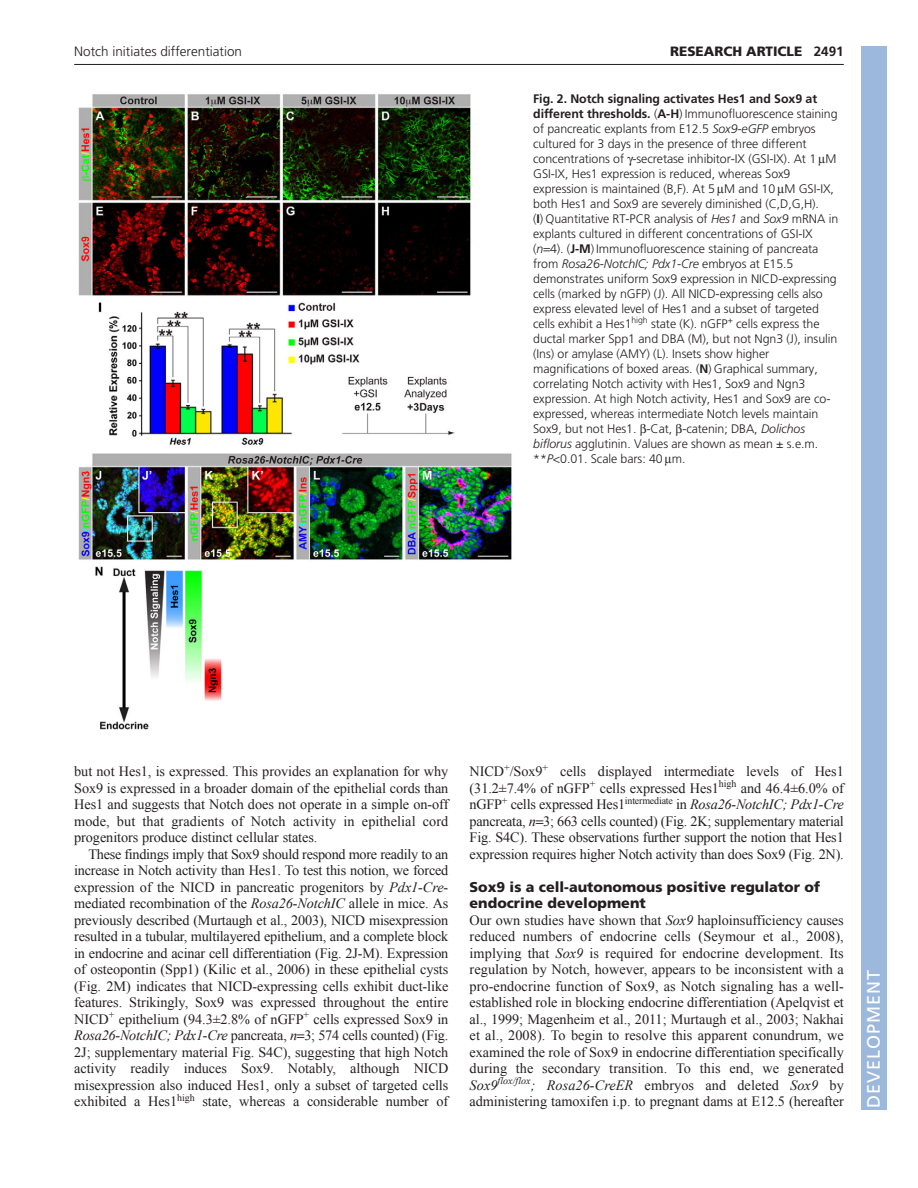
<style>
.page{position:relative;width:918px;height:1188px;background:#fff}
.page>*{position:absolute;margin:0;border:0;box-sizing:border-box;transform-origin:0 0}
.t1{font:18px "Frutiger LT Std";letter-spacing:.055em;color:#fff}
.t2{font:14.25px/16.5px "Times New Roman";letter-spacing:-.005em;color:#231f20;text-align:justify}
.t3{font:900 14.25px/16.5px "Frutiger LT Std";color:#231f20}
.t4{font:300 13.5px "Frutiger LT Std";color:#231f20}
.t5{font:900 13.5px "Frutiger LT Std";color:#231f20}
.t6{font:300 12.3px/15px "Frutiger LT Std";letter-spacing:-.005em;color:#231f20}
.s1{font-weight:700}
.s2{font-style:italic}
</style>
<div class="page">
<hr style="left:74px;top:64px;width:770px;height:1px;background:#231f20">
<img style="left:78px;top:94px;width:434px;height:636px">
<div style="left:861px;top:46px;width:25px;height:1064px;background:#9cb9db"></div>
<p class="t4" style="left:74px;top:46px;width:169px">Notch initiates differentiation</p>
<p class="t5" style="left:670px;top:46px;width:175px">RESEARCH ARTICLE <span class="s1">2491</span></p>
<p class="t6" style="left:533px;top:92px;width:307px"><span class="s1">Fig. 2. Notch signaling activates Hes1 and Sox9 at different thresholds.</span> (<span class="s1">A-H</span>) Immunofluorescence staining of pancreatic explants from E12.5 <span class="s2">Sox9-eGFP</span> embryos cultured for 3 days in the presence of three different concentrations of -secretase inhibitor-IX (GSI-IX). At 1 M GSI-IX, Hes1 expression is reduced, whereas Sox9 expression is maintained (B,F). At 5 M and 10 M GSI-IX, both Hes1 and Sox9 are severely diminished (C,D,G,H).<br>(<span class="s1">I</span>) Quantitative RT-PCR analysis of <span class="s2">Hes1</span> and <span class="s2">Sox9</span> mRNA in explants cultured in different concentrations of GSI-IX<br>(<span class="s2">n</span> 4). (<span class="s1">J-M</span>) Immunofluorescence staining of pancreata from <span class="s2">Rosa26-NotchIC; Pdx1-Cre</span> embryos at E15.5 demonstrates uniform Sox9 expression in NICD-expressing cells (marked by nGFP) (J). All NICD-expressing cells also express elevated level of Hes1 and a subset of targeted cells exhibit a Hes1<sup>high</sup> state (K). nGFP<sup>+</sup> cells express the ductal marker Spp1 and DBA (M), but not Ngn3 (J), insulin (Ins) or amylase (AMY) (L). Insets show higher magnifications of boxed areas. (<span class="s1">N</span>) Graphical summary, correlating Notch activity with Hes1, Sox9 and Ngn3 expression. At high Notch activity, Hes1 and Sox9 are co&shy;expressed, whereas intermediate Notch levels maintain Sox9, but not Hes1. -Cat, -catenin; DBA, <span class="s2">Dolichos biflorus</span> agglutinin. Values are shown as mean ± s.e.m. **<span class="s2">P</span>&lt;0.01. Scale bars: 40 m.</p>
<p class="t2" style="left:74px;top:763px;width:376px">but not Hes1, is expressed. This provides an explanation for why Sox9 is expressed in a broader domain of the epithelial cords than Hes1 and suggests that Notch does not operate in a simple on-off mode, but that gradients of Notch activity in epithelial cord progenitors produce distinct cellular states.</p>
<p class="t2" style="left:74px;top:846px;width:376px;text-indent:14px">These findings imply that Sox9 should respond more readily to an increase in Notch activity than Hes1. To test this notion, we forced expression of the NICD in pancreatic progenitors by <span class="s2">Pdx1-Cre&shy;</span>mediated recombination of the <span class="s2">Rosa26-NotchIC</span> allele in mice. As previously described (Murtaugh et al., 2003), NICD misexpression resulted in a tubular, multilayered epithelium, and a complete block in endocrine and acinar cell differentiation (Fig. 2J-M). Expression of osteopontin (Spp1) (Kilic et al., 2006) in these epithelial cysts (Fig. 2M) indicates that NICD-expressing cells exhibit duct-like features. Strikingly, Sox9 was expressed throughout the entire NICD<sup>+</sup> epithelium (94.3±2.8% of nGFP<sup>+</sup> cells expressed Sox9 in <span class="s2">Rosa26-NotchIC; Pdx1-Cre</span> pancreata, <span class="s2">n</span> 3; 574 cells counted) (Fig.<br>2J; supplementary material Fig. S4C), suggesting that high Notch activity readily induces Sox9. Notably, although NICD misexpression also induced Hes1, only a subset of targeted cells exhibited a Hes1<sup>high</sup> state, whereas a considerable number of</p>
<p class="t2" style="left:470px;top:763px;width:376px">NICD<sup>+</sup>/Sox9<sup>+</sup> cells displayed intermediate levels of Hes1 (31.2±7.4% of nGFP<sup>+</sup> cells expressed Hes1<sup>high</sup> and 46.4±6.0% of nGFP<sup>+</sup> cells expressed Hes1<sup>intermediate</sup> in <span class="s2">Rosa26-NotchIC; Pdx1-Cre </span>pancreata, <span class="s2">n</span> 3; 663 cells counted) (Fig. 2K; supplementary material Fig. S4C). These observations further support the notion that Hes1 expression requires higher Notch activity than does Sox9 (Fig. 2N).</p>
<p class="t3" style="left:470px;top:880px;width:352px">Sox9 is a cell-autonomous positive regulator of endocrine development</p>
<p class="t2" style="left:470px;top:912px;width:376px">Our own studies have shown that <span class="s2">Sox9</span> haploinsufficiency causes reduced numbers of endocrine cells (Seymour et al., 2008), implying that <span class="s2">Sox9</span> is required for endocrine development. Its regulation by Notch, however, appears to be inconsistent with a pro-endocrine function of Sox9, as Notch signaling has a well&shy;established role in blocking endocrine differentiation (Apelqvist et al., 1999; Magenheim et al., 2011; Murtaugh et al., 2003; Nakhai et al., 2008). To begin to resolve this apparent conundrum, we examined the role of Sox9 in endocrine differentiation specifically during the secondary transition. To this end, we generated <span class="s2">Sox9</span><sup>flox/flox</sup><span class="s2">; Rosa26-CreER</span> embryos and deleted <span class="s2">Sox9</span> by administering tamoxifen i.p. to pregnant dams at E12.5 (hereafter</p>
<p class="t1" style="left:863px;top:1108px;width:140px;rotate:-90deg">DEVELOPMENT</p>
</div>
